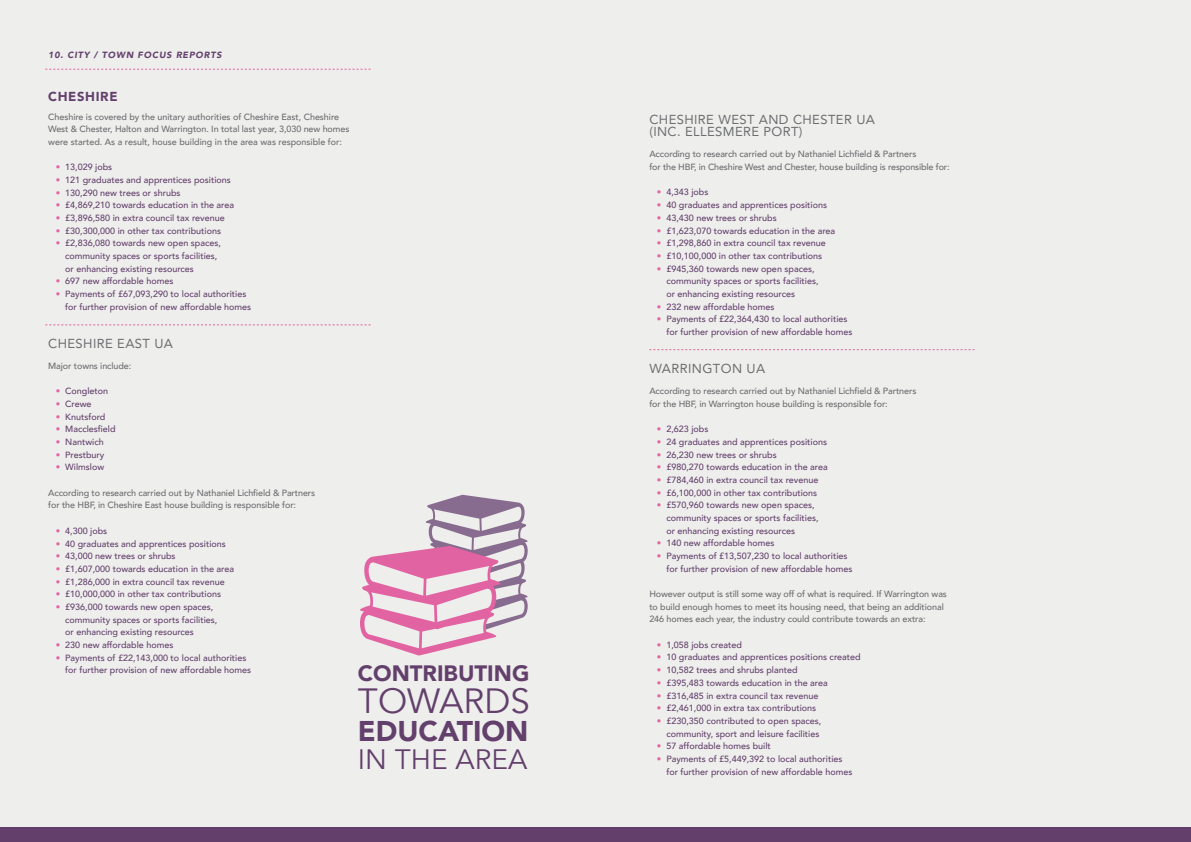
<style>
.page{position:relative;width:1191px;height:842px;background:#eeeeec}
.page>*{position:absolute;margin:0;border:0;box-sizing:border-box;transform-origin:0 0}
.t1{font:35px "Avenir";color:#63406c}
.t2{font:900 28.5px "Avenir";color:#63406c}
.t3{font:28px "Avenir";color:#63406c}
.t4{font:900 22.2px "Avenir";color:#63406c}
.t5{font:13px/12.7px "Avenir";letter-spacing:.03em;color:#6c6d70}
.t6{font:900 13px "Avenir";letter-spacing:.05em;color:#63406c}
.t7{font:500 9px/12.7px "Avenir";color:#63406c}
.t8{font:500 9px/12.7px "Avenir";letter-spacing:-.01em;color:#6c6d70}
.t9{font:italic 900 9px "Avenir";letter-spacing:.09em;color:#63406c}
.s1{font-weight:900;color:#e263a2}
</style>
<div class="page">
<div style="left:0;top:828px;width:1191px;height:14px;background:#63406c"></div>
<svg style="left:45px;top:69px;width:325px;height:1px"></svg>
<svg style="left:45px;top:325px;width:325px;height:1px"></svg>
<svg style="left:649px;top:349px;width:325px;height:1px"></svg>
<svg style="left:360px;top:495px;width:168px;height:161px"></svg>
<p class="t9" style="left:48px;top:47px;width:175px">10. CITY / TOWN FOCUS REPORTS</p>
<p class="t6" style="left:48px;top:86px;width:71px">CHESHIRE</p>
<p class="t8" style="left:48px;top:110px;width:303px">Cheshire is covered by the unitary authorities of Cheshire East, Cheshire<br>West &amp; Chester, Halton and Warrington. In total last year, 3,030 new homes were started. As a result, house building in the area was responsible for:</p>
<p class="t7" style="left:56px;top:160px;width:58px"><span class="s1">•</span> 13,029 jobs</p>
<p class="t7" style="left:56px;top:173px;width:177px"><span class="s1">•</span> 121 graduates and apprentices positions</p>
<p class="t7" style="left:56px;top:186px;width:126px"><span class="s1">•</span> 130,290 new trees or shrubs</p>
<p class="t7" style="left:56px;top:198px;width:180px"><span class="s1">•</span> £4,869,210 towards education in the area</p>
<p class="t7" style="left:56px;top:211px;width:170px"><span class="s1">•</span> £3,896,580 in extra council tax revenue</p>
<p class="t7" style="left:56px;top:224px;width:167px"><span class="s1">•</span> £30,300,000 in other tax contributions</p>
<p class="t7" style="left:65px;top:236px;width:157px;text-indent:-10px"><span class="s1">•</span> £2,836,080 towards new open spaces, community spaces or sports facilities, or enhancing existing resources</p>
<p class="t7" style="left:56px;top:274px;width:119px"><span class="s1">•</span> 697 new affordable homes</p>
<p class="t7" style="left:65px;top:287px;width:187px;text-indent:-10px"><span class="s1">•</span> Payments of £67,093,290 to local authorities for further provision of new affordable homes</p>
<p class="t5" style="left:48px;top:337px;width:126px">CHESHIRE EAST UA</p>
<p class="t8" style="left:48px;top:359px;width:85px">Major towns include:</p>
<p class="t7" style="left:56px;top:384px;width:54px"><span class="s1">•</span> Congleton</p>
<p class="t7" style="left:56px;top:397px;width:37px"><span class="s1">•</span> Crewe</p>
<p class="t7" style="left:56px;top:410px;width:51px"><span class="s1">•</span> Knutsford</p>
<p class="t7" style="left:56px;top:422px;width:61px"><span class="s1">•</span> Macclesfield</p>
<p class="t7" style="left:56px;top:435px;width:50px"><span class="s1">•</span> Nantwich</p>
<p class="t7" style="left:56px;top:448px;width:50px"><span class="s1">•</span> Prestbury</p>
<p class="t7" style="left:56px;top:460px;width:50px"><span class="s1">•</span> Wilmslow</p>
<p class="t8" style="left:48px;top:486px;width:268px">According to research carried out by Nathaniel Lichfield &amp; Partners for the HBF, in Cheshire East house building is responsible for:</p>
<p class="t7" style="left:56px;top:524px;width:53px"><span class="s1">•</span> 4,300 jobs</p>
<p class="t7" style="left:56px;top:536px;width:172px"><span class="s1">•</span> 40 graduates and apprentices positions</p>
<p class="t7" style="left:56px;top:549px;width:121px"><span class="s1">•</span> 43,000 new trees or shrubs</p>
<p class="t7" style="left:56px;top:562px;width:180px"><span class="s1">•</span> £1,607,000 towards education in the area</p>
<p class="t7" style="left:56px;top:575px;width:170px"><span class="s1">•</span> £1,286,000 in extra council tax revenue</p>
<p class="t7" style="left:56px;top:587px;width:167px"><span class="s1">•</span> £10,000,000 in other tax contributions</p>
<p class="t7" style="left:65px;top:600px;width:154px;text-indent:-10px"><span class="s1">•</span> £936,000 towards new open spaces, community spaces or sports facilities, or enhancing existing resources</p>
<p class="t7" style="left:56px;top:638px;width:119px"><span class="s1">•</span> 230 new affordable homes</p>
<p class="t7" style="left:65px;top:651px;width:187px;text-indent:-10px"><span class="s1">•</span> Payments of £22,143,000 to local authorities for further provision of new affordable homes</p>
<p class="t4" style="left:358px;top:654px;width:173px">CONTRIBUTING</p>
<p class="t1" style="left:358px;top:680px;width:173px">TOWARDS</p>
<p class="t2" style="left:358px;top:707px;width:172px">EDUCATION</p>
<p class="t3" style="left:358px;top:743px;width:171px">IN THE AREA</p>
<p class="t5" style="left:649px;top:112px;width:227px">CHESHIRE WEST AND CHESTER UA (INC. ELLESMERE PORT)</p>
<p class="t8" style="left:649px;top:147px;width:302px">According to research carried out by Nathaniel Lichfield &amp; Partners<br>for the HBF, in Cheshire West and Chester, house building is responsible for:</p>
<p class="t7" style="left:657px;top:185px;width:53px"><span class="s1">•</span> 4,343 jobs</p>
<p class="t7" style="left:657px;top:198px;width:172px"><span class="s1">•</span> 40 graduates and apprentices positions</p>
<p class="t7" style="left:657px;top:211px;width:121px"><span class="s1">•</span> 43,430 new trees or shrubs</p>
<p class="t7" style="left:657px;top:224px;width:180px"><span class="s1">•</span> £1,623,070 towards education in the area</p>
<p class="t7" style="left:657px;top:236px;width:170px"><span class="s1">•</span> £1,298,860 in extra council tax revenue</p>
<p class="t7" style="left:657px;top:249px;width:167px"><span class="s1">•</span> £10,100,000 in other tax contributions</p>
<p class="t7" style="left:666px;top:262px;width:154px;text-indent:-10px"><span class="s1">•</span> £945,360 towards new open spaces, community spaces or sports facilities, or enhancing existing resources</p>
<p class="t7" style="left:657px;top:300px;width:119px"><span class="s1">•</span> 232 new affordable homes</p>
<p class="t7" style="left:666px;top:312px;width:187px;text-indent:-10px"><span class="s1">•</span> Payments of £22,364,430 to local authorities for further provision of new affordable homes</p>
<p class="t5" style="left:649px;top:362px;width:117px">WARRINGTON UA</p>
<p class="t8" style="left:649px;top:384px;width:268px">According to research carried out by Nathaniel Lichfield &amp; Partners for the HBF, in Warrington house building is responsible for:</p>
<p class="t7" style="left:657px;top:422px;width:53px"><span class="s1">•</span> 2,623 jobs</p>
<p class="t7" style="left:657px;top:435px;width:172px"><span class="s1">•</span> 24 graduates and apprentices positions</p>
<p class="t7" style="left:657px;top:448px;width:121px"><span class="s1">•</span> 26,230 new trees or shrubs</p>
<p class="t7" style="left:657px;top:460px;width:172px"><span class="s1">•</span> £980,270 towards education in the area</p>
<p class="t7" style="left:657px;top:473px;width:163px"><span class="s1">•</span> £784,460 in extra council tax revenue</p>
<p class="t7" style="left:657px;top:486px;width:162px"><span class="s1">•</span> £6,100,000 in other tax contributions</p>
<p class="t7" style="left:666px;top:498px;width:154px;text-indent:-10px"><span class="s1">•</span> £570,960 towards new open spaces, community spaces or sports facilities, or enhancing existing resources</p>
<p class="t7" style="left:657px;top:536px;width:119px"><span class="s1">•</span> 140 new affordable homes</p>
<p class="t7" style="left:666px;top:549px;width:187px;text-indent:-10px"><span class="s1">•</span> Payments of £13,507,230 to local authorities for further provision of new affordable homes</p>
<p class="t8" style="left:649px;top:587px;width:299px">However output is still some way off of what is required. If Warrington was to build enough homes to meet its housing need, that being an additional<br>246 homes each year, the industry could contribute towards an extra:</p>
<p class="t7" style="left:657px;top:638px;width:87px"><span class="s1">•</span> 1,058 jobs created</p>
<p class="t7" style="left:657px;top:650px;width:205px"><span class="s1">•</span> 10 graduates and apprentices positions created</p>
<p class="t7" style="left:657px;top:663px;width:142px"><span class="s1">•</span> 10,582 trees and shrubs planted</p>
<p class="t7" style="left:657px;top:676px;width:172px"><span class="s1">•</span> £395,483 towards education in the area</p>
<p class="t7" style="left:657px;top:688px;width:163px"><span class="s1">•</span> £316,485 in extra council tax revenue</p>
<p class="t7" style="left:657px;top:701px;width:161px"><span class="s1">•</span> £2,461,000 in extra tax contributions</p>
<p class="t7" style="left:657px;top:714px;width:166px;text-align:right"><span class="s1">•</span> £230,350 contributed to open spaces, community, sport and leisure facilities</p>
<p class="t7" style="left:657px;top:739px;width:116px"><span class="s1">•</span> 57 affordable homes built</p>
<p class="t7" style="left:666px;top:752px;width:187px;text-indent:-10px"><span class="s1">•</span> Payments of £5,449,392 to local authorities for further provision of new affordable homes</p>
</div>
